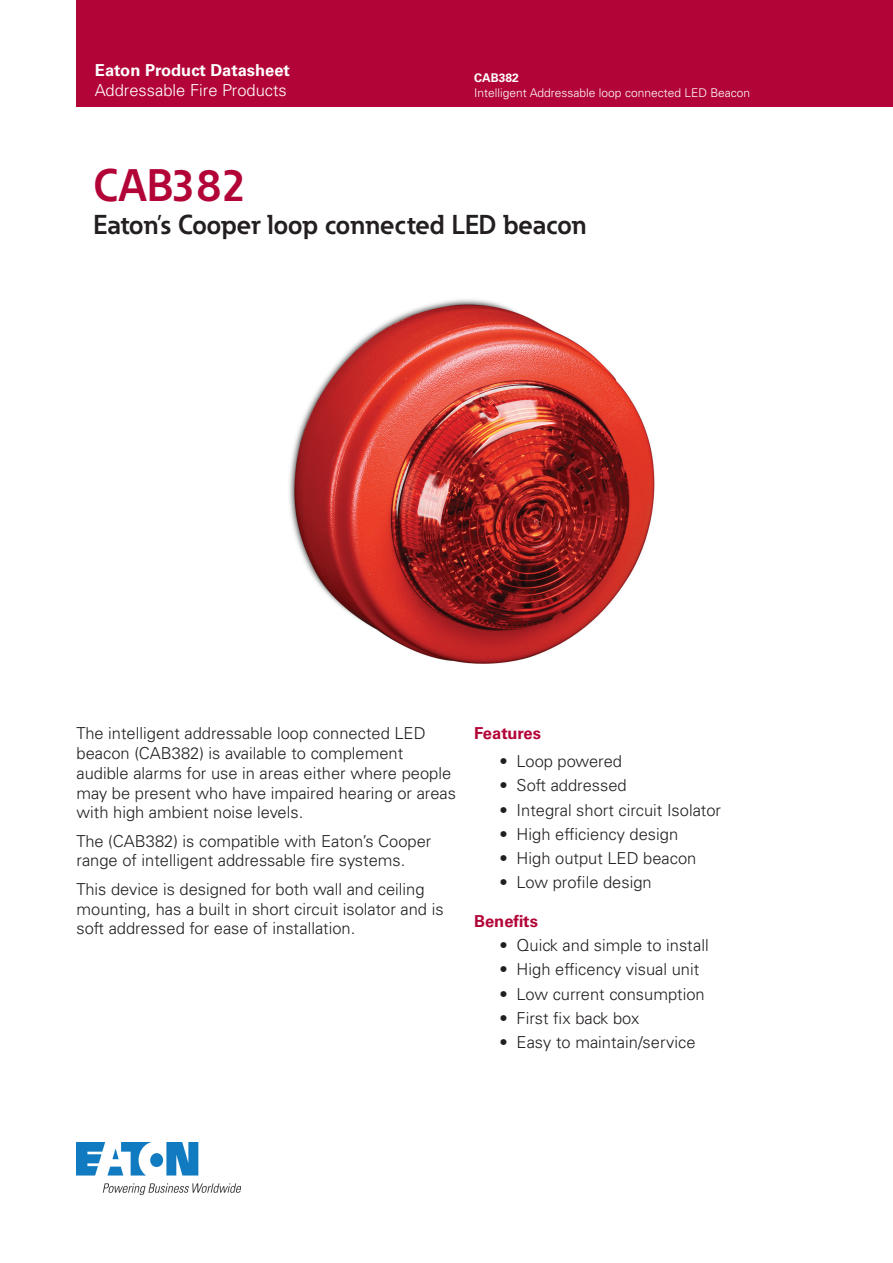
<style>
.page{position:relative;width:893px;height:1263px;background:#fff}
.page>*{position:absolute;margin:0;border:0;box-sizing:border-box;transform-origin:0 0}
.t1{font:700 45px "Eaton";color:#b30437}
.t2{font:700 27px "Eaton";color:#231f20}
.t3{font:300 16.5px/19.8px "Univers LT Std";color:#231f20}
.t4{font:300 16.5px "Univers LT Std";color:#fff}
.t5{font:700 16.5px "Univers LT Std";color:#fff}
.t6{font:700 16.5px "Univers LT Std";color:#b30437}
.t7{font:300 12px "Univers LT Std";color:#fff}
.t8{font:700 12px "Univers LT Std";color:#fff}
</style>
<div class="page">
<img style="left:289px;top:299px;width:366px;height:365px">
<div style="left:77px;top:0;width:816px;height:106px;background:#b30437"></div>
<img style="left:77px;top:1142px;width:163px;height:52px">
<p class="t5" style="left:95px;top:61px;width:197px">Eaton Product Datasheet</p>
<p class="t4" style="left:95px;top:80px;width:193px">Addressable Fire Products</p>
<p class="t8" style="left:474px;top:71px;width:46px">CAB382</p>
<p class="t7" style="left:474px;top:85px;width:277px">Intelligent Addressable loop connected LED Beacon</p>
<h1 class="t1" style="left:94px;top:158px;width:154px">CAB382</h1>
<h2 class="t2" style="left:94px;top:208px;width:495px">Eaton’s Cooper loop connected LED beacon</h2>
<p class="t3" style="left:77px;top:723px;width:381px">The intelligent addressable loop connected LED beacon (CAB382) is available to complement audible alarms for use in areas either where people may be present who have impaired hearing or areas with high ambient noise levels.</p>
<p class="t3" style="left:77px;top:831px;width:356px">The (CAB382) is compatible with Eaton’s Cooper range of intelligent addressable fire systems.</p>
<p class="t3" style="left:77px;top:879px;width:369px">This device is designed for both wall and ceiling mounting, has a built in short circuit isolator and is soft addressed for ease of installation.</p>
<p class="t6" style="left:474px;top:724px;width:68px">Features</p>
<p class="t3" style="left:500px;top:752px;width:124px">• Loop powered</p>
<p class="t3" style="left:500px;top:776px;width:129px">• Soft addressed</p>
<p class="t3" style="left:500px;top:800px;width:223px">• Integral short circuit Isolator</p>
<p class="t3" style="left:500px;top:824px;width:180px">• High efficiency design</p>
<p class="t3" style="left:500px;top:848px;width:198px">• High output LED beacon</p>
<p class="t3" style="left:500px;top:872px;width:154px">• Low profile design</p>
<p class="t6" style="left:474px;top:912px;width:65px">Benefits</p>
<p class="t3" style="left:500px;top:936px;width:211px">• Quick and simple to install</p>
<p class="t3" style="left:500px;top:960px;width:201px">• High efficency visual unit</p>
<p class="t3" style="left:500px;top:984px;width:207px">• Low current consumption</p>
<p class="t3" style="left:500px;top:1008px;width:141px">• First fix back box</p>
<p class="t3" style="left:500px;top:1032px;width:197px">• Easy to maintain/service</p>
</div>
